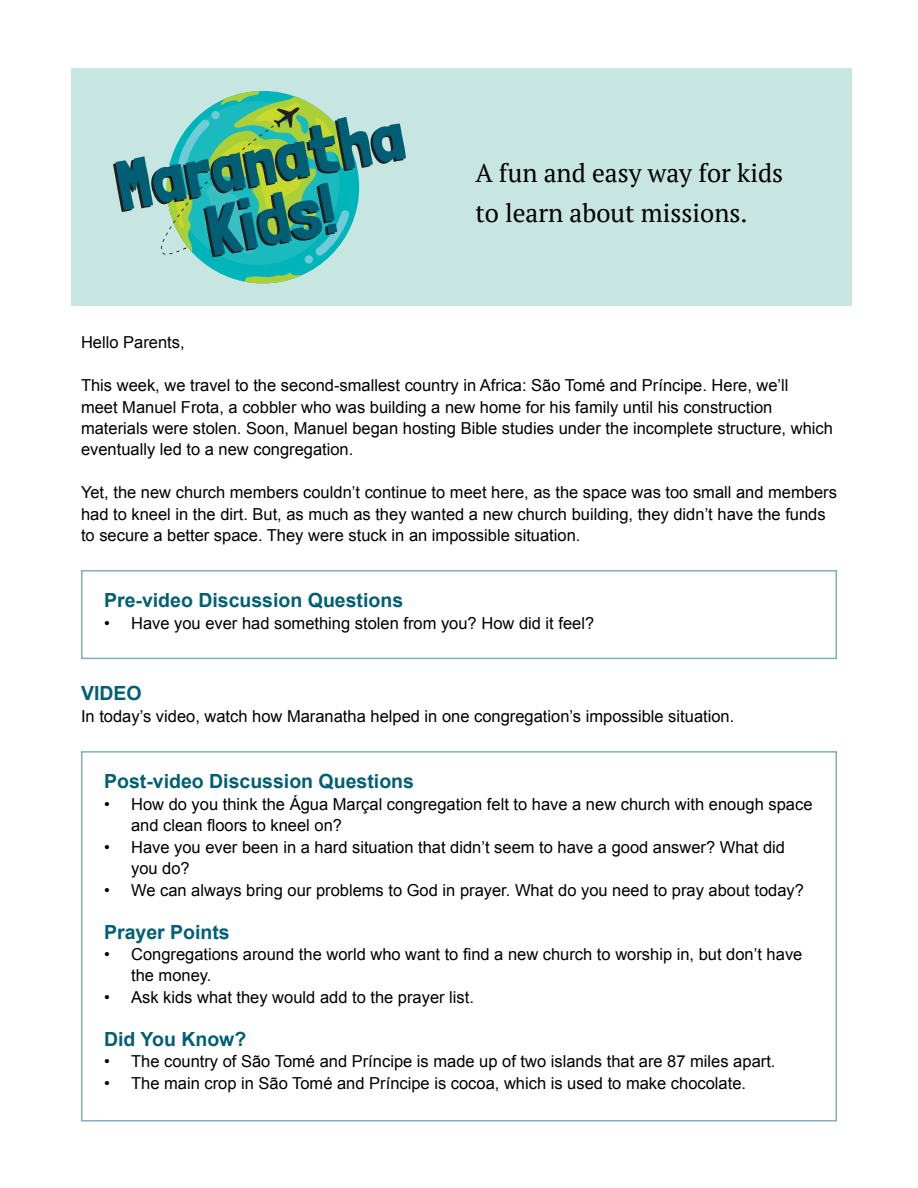
<style>
.page{position:relative;width:918px;height:1188px;background:#fff}
.page>*{position:absolute;margin:0;border:0;box-sizing:border-box;transform-origin:0 0}
.t1{font:25.5px/40.5px "PT Serif";color:#000}
.t2{font:700 19.5px "Arial";color:#005f74}
.t3{font:16.5px/21.5px "Arial";color:#000}
</style>
<div class="page">
<div style="left:81px;top:570px;width:756px;height:89px;border:2px solid #80afb9"></div>
<div style="left:81px;top:751px;width:756px;height:371px;border:2px solid #80afb9"></div>
<div style="left:71px;top:68px;width:780px;height:237px;background:#c7e6e1"></div>
<svg style="left:167px;top:91px;width:192px;height:192px;background:#05b6ba"></svg>
<svg style="left:244px;top:273px;width:58px;height:10px"></svg>
<div style="left:305px;top:255px;width:8px;height:9px;background:#71cbd7;border-radius:50%"></div>
<svg style="left:113px;top:91px;width:293px;height:166px"></svg>
<h1 class="t1" style="left:475px;top:152px;width:309px">A fun and easy way for kids to learn about missions.</h1>
<p class="t3" style="left:81px;top:332px;width:105px">Hello Parents,</p>
<p class="t3" style="left:81px;top:375px;width:754px">This week, we travel to the second-smallest country in Africa: São Tomé and Príncipe. Here, we’ll<br>meet Manuel Frota, a cobbler who was building a new home for his family until his construction materials were stolen. Soon, Manuel began hosting Bible studies under the incomplete structure, which eventually led to a new congregation.</p>
<p class="t3" style="left:81px;top:482px;width:757px">Yet, the new church members couldn’t continue to meet here, as the space was too small and members had to kneel in the dirt. But, as much as they wanted a new church building, they didn’t have the funds to secure a better space. They were stuck in an impossible situation.</p>
<p class="t2" style="left:104px;top:588px;width:301px">Pre-video Discussion Questions</p>
<p class="t3" style="left:104px;top:612px;width:492px">• Have you ever had something stolen from you? How did it feel?</p>
<p class="t2" style="left:81px;top:680px;width:62px">VIDEO</p>
<p class="t3" style="left:81px;top:705px;width:655px">In today’s video, watch how Maranatha helped in one congregation’s impossible situation.</p>
<p class="t2" style="left:104px;top:769px;width:311px">Post-video Discussion Questions</p>
<p class="t3" style="left:131px;top:794px;width:683px;text-indent:-27px">• How do you think the Água Marçal congregation felt to have a new church with enough space and clean floors to kneel on?</p>
<p class="t3" style="left:131px;top:836px;width:655px;text-indent:-27px">• Have you ever been in a hard situation that didn’t seem to have a good answer? What did you do?</p>
<p class="t3" style="left:104px;top:879px;width:701px">• We can always bring our problems to God in prayer. What do you need to pray about today?</p>
<p class="t2" style="left:104px;top:919px;width:127px">Prayer Points</p>
<p class="t3" style="left:131px;top:944px;width:673px;text-indent:-27px">• Congregations around the world who want to find a new church to worship in, but don’t have the money.</p>
<p class="t3" style="left:104px;top:987px;width:371px">• Ask kids what they would add to the prayer list.</p>
<p class="t2" style="left:104px;top:1026px;width:144px">Did You Know?</p>
<p class="t3" style="left:104px;top:1051px;width:673px">• The country of São Tomé and Príncipe is made up of two islands that are 87 miles apart.</p>
<p class="t3" style="left:104px;top:1072px;width:644px">• The main crop in São Tomé and Príncipe is cocoa, which is used to make chocolate.</p>
</div>
